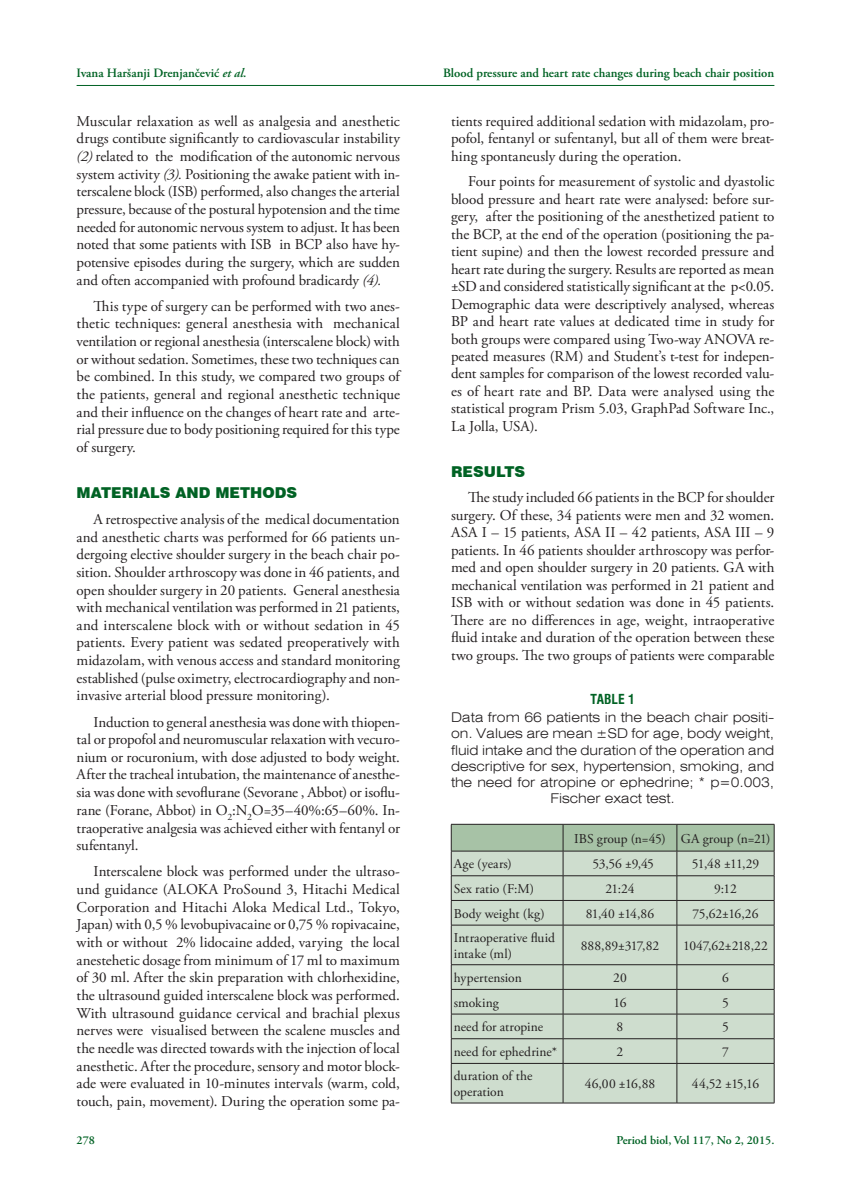
<style>
.page{position:relative;width:851px;height:1191px;background:#fff}
.page>*{position:absolute;margin:0;border:0;box-sizing:border-box;transform-origin:0 0}
.t1{font:15px/17.7px "Adobe Garamond Pro";letter-spacing:-.005em;color:#231f20;text-align:justify}
.t2{font:900 15px "Swiss 721 BT";letter-spacing:.005em;color:#006224}
.t3{font:13.5px/16.2px "Adobe Garamond Pro";color:#231f20}
.t4{font:300 expanded 13.5px/16.2px "Swiss 721 BT";color:#231f20;text-align:center}
.t5{font:13.5px "Adobe Garamond Pro";letter-spacing:-.03em;color:#231f20}
.t6{font:700 condensed 13.5px "Swiss 721 BT";color:#006224}
.t7{font:600 12.75px "Adobe Garamond Pro";color:#006224}
.t8{font:600 12px "Adobe Garamond Pro";color:#006224}
.s1{font-style:italic}
</style>
<div class="page">
<hr style="left:77px;top:85px;width:697px;height:1px;background:#006224">
<div style="left:452px;top:926px;width:321px;height:176px;background:#ceddce"></div>
<hr style="left:451px;top:925px;width:112px;height:1px;background:#231f20">
<hr style="left:563px;top:925px;width:113px;height:1px;background:#231f20">
<hr style="left:562px;top:925px;width:1px;height:39px;background:#231f20">
<hr style="left:676px;top:925px;width:98px;height:1px;background:#231f20">
<hr style="left:676px;top:925px;width:1px;height:39px;background:#231f20">
<hr style="left:451px;top:964px;width:112px;height:1px;background:#231f20">
<hr style="left:563px;top:964px;width:113px;height:1px;background:#231f20">
<hr style="left:676px;top:964px;width:98px;height:1px;background:#231f20">
<hr style="left:451px;top:989px;width:112px;height:1px;background:#231f20">
<hr style="left:563px;top:989px;width:113px;height:1px;background:#231f20">
<hr style="left:676px;top:989px;width:98px;height:1px;background:#231f20">
<hr style="left:451px;top:1013px;width:112px;height:1px;background:#231f20">
<hr style="left:563px;top:1013px;width:113px;height:1px;background:#231f20">
<hr style="left:676px;top:1013px;width:98px;height:1px;background:#231f20">
<hr style="left:451px;top:1038px;width:112px;height:1px;background:#231f20">
<hr style="left:563px;top:1038px;width:113px;height:1px;background:#231f20">
<svg style="left:562px;top:965px;width:1px;height:98px"></svg>
<hr style="left:676px;top:1038px;width:98px;height:1px;background:#231f20">
<svg style="left:676px;top:965px;width:1px;height:98px"></svg>
<hr style="left:451px;top:1063px;width:112px;height:1px;background:#231f20">
<hr style="left:563px;top:1063px;width:113px;height:1px;background:#231f20">
<hr style="left:562px;top:1063px;width:1px;height:39px;background:#231f20">
<hr style="left:676px;top:1063px;width:98px;height:1px;background:#231f20">
<hr style="left:676px;top:1063px;width:1px;height:39px;background:#231f20">
<hr style="left:451px;top:925px;width:1px;height:39px;background:#231f20">
<hr style="left:773px;top:925px;width:1px;height:39px;background:#231f20">
<svg style="left:451px;top:965px;width:1px;height:98px"></svg>
<svg style="left:773px;top:965px;width:1px;height:98px"></svg>
<hr style="left:451px;top:1063px;width:1px;height:39px;background:#231f20">
<hr style="left:773px;top:1063px;width:1px;height:39px;background:#231f20">
<hr style="left:451px;top:1102px;width:112px;height:1px;background:#231f20">
<hr style="left:563px;top:1102px;width:113px;height:1px;background:#231f20">
<hr style="left:676px;top:1102px;width:98px;height:1px;background:#231f20">
<svg style="left:451px;top:824px;width:323px;height:101px;background:#bccdbb"></svg>
<hr style="left:451px;top:851px;width:112px;height:1px;background:#231f20">
<hr style="left:563px;top:851px;width:113px;height:1px;background:#231f20">
<hr style="left:676px;top:851px;width:98px;height:1px;background:#231f20">
<p class="t7" style="left:77px;top:65px;width:171px">Ivana Haršanji Drenjančević <span class="s1">et al.</span></p>
<p class="t7" style="left:443px;top:65px;width:333px">Blood pressure and heart rate changes during beach chair position</p>
<p class="t1" style="left:77px;top:113px;width:325px">Muscular relaxation as well as analgesia and anesthetic drugs contibute significantly to cardiovascular instability <span class="s1">(2)</span> related to the modification of the autonomic nervous system activity <span class="s1">(3).</span> Positioning the awake patient with in&shy;terscalene block (ISB) performed, also changes the arterial pressure, because of the postural hypotension and the time needed for autonomic nervous system to adjust. It has been noted that some patients with ISB in BCP also have hy&shy;potensive episodes during the surgery, which are sudden and often accompanied with profound bradicardy <span class="s1">(4).</span></p>
<p class="t1" style="left:77px;top:298px;width:325px;text-indent:17px">This type of surgery can be performed with two anes&shy;thetic techniques: general anesthesia with mechanical ventilation or regional anesthesia (interscalene block) with or without sedation. Sometimes, these two techniques can be combined. In this study, we compared two groups of the patients, general and regional anesthetic technique and their influence on the changes of heart rate and arte&shy;rial pressure due to body positioning required for this type of surgery.</p>
<p class="t2" style="left:77px;top:483px;width:222px">MATERIALS AND METHODS</p>
<p class="t1" style="left:77px;top:511px;width:325px;text-indent:17px">A retrospective analysis of the medical documentation and anesthetic charts was performed for 66 patients un&shy;dergoing elective shoulder surgery in the beach chair po&shy;sition. Shoulder arthroscopy was done in 46 patients, and open shoulder surgery in 20 patients. General anesthesia with mechanical ventilation was performed in 21 patients, and interscalene block with or without sedation in 45 patients. Every patient was sedated preoperatively with midazolam, with venous access and standard monitoring established (pulse oximetry, electrocardiography and non&shy;invasive arterial blood pressure monitoring).</p>
<p class="t1" style="left:77px;top:713px;width:325px;text-indent:17px">Induction to general anesthesia was done with thiopen&shy;tal or propofol and neuromuscular relaxation with vecuro&shy;nium or rocuronium, with dose adjusted to body weight.<br>After the tracheal intubation, the maintenance of anesthe&shy;sia was done with sevoflurane (Sevorane , Abbot) or isoflu&shy;rane (Forane, Abbot) in O<sub>2</sub>:N<sub>2</sub>O=35–40%:65–60%. In&shy;traoperative analgesia was achieved either with fentanyl or sufentanyl.</p>
<p class="t1" style="left:77px;top:863px;width:325px;text-indent:17px">Interscalene block was performed under the ultraso&shy;und guidance (ALOKA ProSound 3, Hitachi Medical Corporation and Hitachi Aloka Medical Ltd., Tokyo, Japan) with 0,5 % levobupivacaine or 0,75 % ropivacaine, with or without 2% lidocaine added, varying the local anestehetic dosage from minimum of 17 ml to maximum of 30 ml. After the skin preparation with chlorhexidine, the ultrasound guided interscalene block was performed.<br>With ultrasound guidance cervical and brachial plexus nerves were visualised between the scalene muscles and the needle was directed towards with the injection of local anesthetic. After the procedure, sensory and motor block&shy;ade were evaluated in 10-minutes intervals (warm, cold, touch, pain, movement). During the operation some pa-</p>
<p class="t1" style="left:451px;top:113px;width:325px">tients required additional sedation with midazolam, pro&shy;pofol, fentanyl or sufentanyl, but all of them were breat&shy;hing spontaneusly during the operation.</p>
<p class="t1" style="left:451px;top:174px;width:325px;text-indent:17px">Four points for measurement of systolic and dyastolic blood pressure and heart rate were analysed: before sur&shy;gery, after the positioning of the anesthetized patient to the BCP, at the end of the operation (positioning the pa&shy;tient supine) and then the lowest recorded pressure and heart rate during the surgery. Results are reported as mean ±SD and considered statistically significant at the p&lt;0.05.<br>Demographic data were descriptively analysed, whereas BP and heart rate values at dedicated time in study for both groups were compared using Two-way ANOVA re&shy;peated measures (RM) and Student’s t-test for indepen&shy;dent samples for comparison of the lowest recorded valu&shy;es of heart rate and BP. Data were analysed using the statistical program Prism 5.03, GraphPad Software Inc., La Jolla, USA).</p>
<p class="t2" style="left:451px;top:462px;width:76px">RESULTS</p>
<p class="t1" style="left:451px;top:489px;width:325px;text-indent:17px">The study included 66 patients in the BCP for shoulder surgery. Of these, 34 patients were men and 32 women.<br>ASA I – 15 patients, ASA II – 42 patients, ASA III – 9 patients. In 46 patients shoulder arthroscopy was perfor&shy;med and open shoulder surgery in 20 patients. GA with mechanical ventilation was performed in 21 patient and ISB with or without sedation was done in 45 patients.<br>There are no differences in age, weight, intraoperative fluid intake and duration of the operation between these two groups. The two groups of patients were comparable</p>
<p class="t6" style="left:590px;top:691px;width:46px">Table 1</p>
<p class="t4" style="left:451px;top:709px;width:325px">Data from 66 patients in the beach chair positi&shy;on. Values are mean ±SD for age, body weight, fluid intake and the duration of the operation and descriptive for sex, hypertension, smoking, and the need for atropine or ephedrine; * p=0.003, Fischer exact test.</p>
<p class="t3" style="left:574px;top:830px;width:198px">IBS group (n=45) GA group (n=21)</p>
<p class="t3" style="left:453px;top:856px;width:60px">Age (years)</p>
<p class="t3" style="left:592px;top:856px;width:63px">53,56 ±9,45</p>
<p class="t3" style="left:691px;top:856px;width:69px">51,48 ±11,29</p>
<p class="t3" style="left:453px;top:881px;width:82px">Sex ratio (F:M)</p>
<p class="t3" style="left:605px;top:881px;width:31px">21:24</p>
<p class="t3" style="left:714px;top:881px;width:24px">9:12</p>
<p class="t3" style="left:453px;top:905px;width:93px">Body weight (kg)</p>
<p class="t3" style="left:585px;top:905px;width:70px">81,40 ±14,86</p>
<p class="t3" style="left:692px;top:905px;width:68px">75,62±16,26</p>
<p class="t3" style="left:453px;top:929px;width:103px">Intraoperative fluid intake (ml)</p>
<p class="t3" style="left:580px;top:938px;width:80px">888,89±317,82</p>
<p class="t5" style="left:683px;top:937px;width:86px">1047,62±218,22</p>
<p class="t3" style="left:453px;top:970px;width:69px">hypertension</p>
<p class="t3" style="left:613px;top:970px;width:15px">20</p>
<p class="t3" style="left:722px;top:970px;width:8px">6</p>
<p class="t3" style="left:453px;top:994px;width:47px">smoking</p>
<p class="t3" style="left:613px;top:994px;width:14px">16</p>
<p class="t3" style="left:722px;top:994px;width:8px">5</p>
<p class="t3" style="left:453px;top:1019px;width:91px">need for atropine</p>
<p class="t3" style="left:616px;top:1019px;width:8px">8</p>
<p class="t3" style="left:722px;top:1019px;width:8px">5</p>
<p class="t3" style="left:453px;top:1044px;width:105px">need for ephedrine*</p>
<p class="t3" style="left:616px;top:1044px;width:8px">2</p>
<p class="t3" style="left:722px;top:1044px;width:8px">7</p>
<p class="t3" style="left:453px;top:1068px;width:80px">duration of the operation</p>
<p class="t3" style="left:584px;top:1076px;width:72px">46,00 ±16,88</p>
<p class="t3" style="left:691px;top:1076px;width:69px">44,52 ±15,16</p>
<p class="t8" style="left:77px;top:1133px;width:20px">278</p>
<p class="t8" style="left:616px;top:1133px;width:159px">Period biol, Vol 117, No 2, 2015.</p>
</div>
